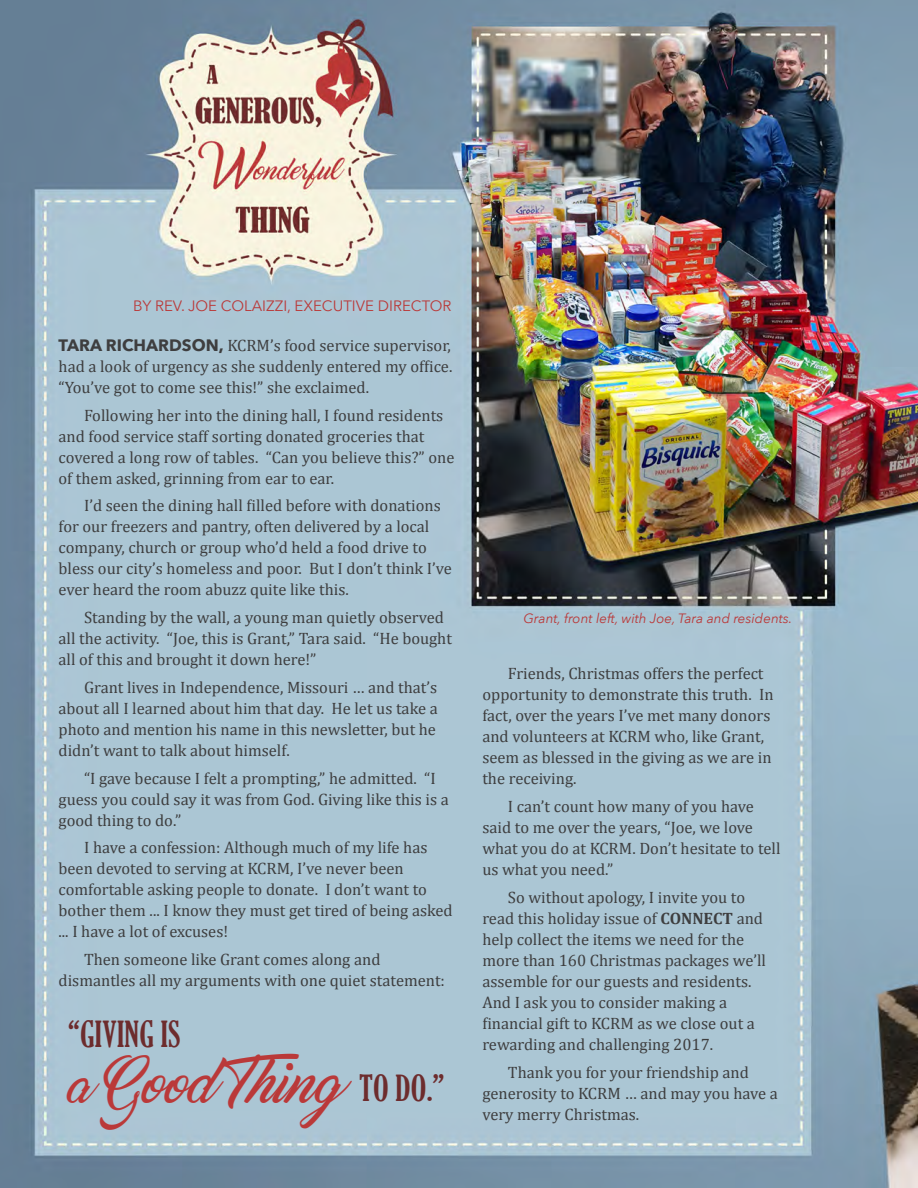
<style>
.page{position:relative;width:918px;height:1188px;background:#fff}
.page>*{position:absolute;margin:0;border:0;box-sizing:border-box;transform-origin:0 0}
.t1{font:46.5px "Marguerite";color:#ba3939}
.t2{font:extra-condensed 34.5px "Gloucester";letter-spacing:.01em;color:#6d2c2d}
.t3{font:16.5px/21px "Cambria";color:#3e3e3f}
.t4{font:15px "Avenir Next";color:#ba3939}
.t5{font:italic 13.5px "Avenir Next";color:#ba3939}
.s1{font-family:"Avenir Next";font-weight:700}
.s2{font-size:42px}
.s3{font-weight:700}
</style>
<div class="page">
<img style="left:0;top:0;width:918px;height:1188px">
<p class="t4" style="left:133px;top:294px;width:320px">BY REV. JOE COLAIZZI, EXECUTIVE DIRECTOR</p>
<p class="t3" style="left:59px;top:335px;width:395px;text-align:justify"><span class="s1">TARA RICHARDSON,</span> KCRM’s food service supervisor, had a look of urgency as she suddenly entered my office. “You’ve got to come see this!” she exclaimed.</p>
<p class="t3" style="left:59px;top:404px;width:397px;text-indent:25px">Following her into the dining hall, I found residents and food service staff sorting donated groceries that covered a long row of tables. “Can you believe this?” one of them asked, grinning from ear to ear.</p>
<p class="t3" style="left:59px;top:495px;width:395px;text-indent:25px">I’d seen the dining hall filled before with donations for our freezers and pantry, often delivered by a local company, church or group who’d held a food drive to bless our city’s homeless and poor. But I don’t think I’ve ever heard the room abuzz quite like this.</p>
<p class="t3" style="left:59px;top:607px;width:395px;text-indent:25px">Standing by the wall, a young man quietly observed all the activity. “Joe, this is Grant,” Tara said. “He bought all of this and brought it down here!”</p>
<p class="t3" style="left:59px;top:677px;width:381px;text-align:justify;text-indent:25px">Grant lives in Independence, Missouri … and that’s about all I learned about him that day. He let us take a photo and mention his name in this newsletter, but he didn’t want to talk about himself.</p>
<p class="t3" style="left:59px;top:767px;width:392px;text-indent:25px">“I gave because I felt a prompting,” he admitted. “I guess you could say it was from God. Giving like this is a good thing to do.”</p>
<p class="t3" style="left:59px;top:837px;width:396px;text-indent:25px">I have a confession: Although much of my life has been devoted to serving at KCRM, I’ve never been comfortable asking people to donate. I don’t want to bother them ... I know they must get tired of being asked ... I have a lot of excuses!</p>
<p class="t3" style="left:59px;top:949px;width:388px;text-indent:25px">Then someone like Grant comes along and dismantles all my arguments with one quiet statement:</p>
<p class="t2" style="left:68px;top:1015px;width:114px">“GIVING IS</p>
<p class="t1" style="left:67px;top:1060px;width:302px"><span class="s2">a</span> Good Thing</p>
<p class="t2" style="left:360px;top:1068px;width:86px">TO DO.”</p>
<p class="t5" style="left:524px;top:607px;width:270px">Grant, front left, with Joe, Tara and residents.</p>
<p class="t3" style="left:482px;top:663px;width:293px;text-indent:25px">Friends, Christmas offers the perfect opportunity to demonstrate this truth. In fact, over the years I’ve met many donors and volunteers at KCRM who, like Grant, seem as blessed in the giving as we are in the receiving.</p>
<p class="t3" style="left:482px;top:796px;width:300px;text-indent:25px">I can’t count how many of you have said to me over the years, “Joe, we love what you do at KCRM. Don’t hesitate to tell us what you need.”</p>
<p class="t3" style="left:482px;top:887px;width:285px;text-indent:25px">So without apology, I invite you to read this holiday issue of <span class="s3">CONNECT</span> and help collect the items we need for the more than 160 Christmas packages we’ll assemble for our guests and residents.<br>And I ask you to consider making a financial gift to KCRM as we close out a rewarding and challenging 2017.</p>
<p class="t3" style="left:482px;top:1062px;width:297px;text-indent:25px">Thank you for your friendship and generosity to KCRM … and may you have a very merry Christmas.</p>
</div>
